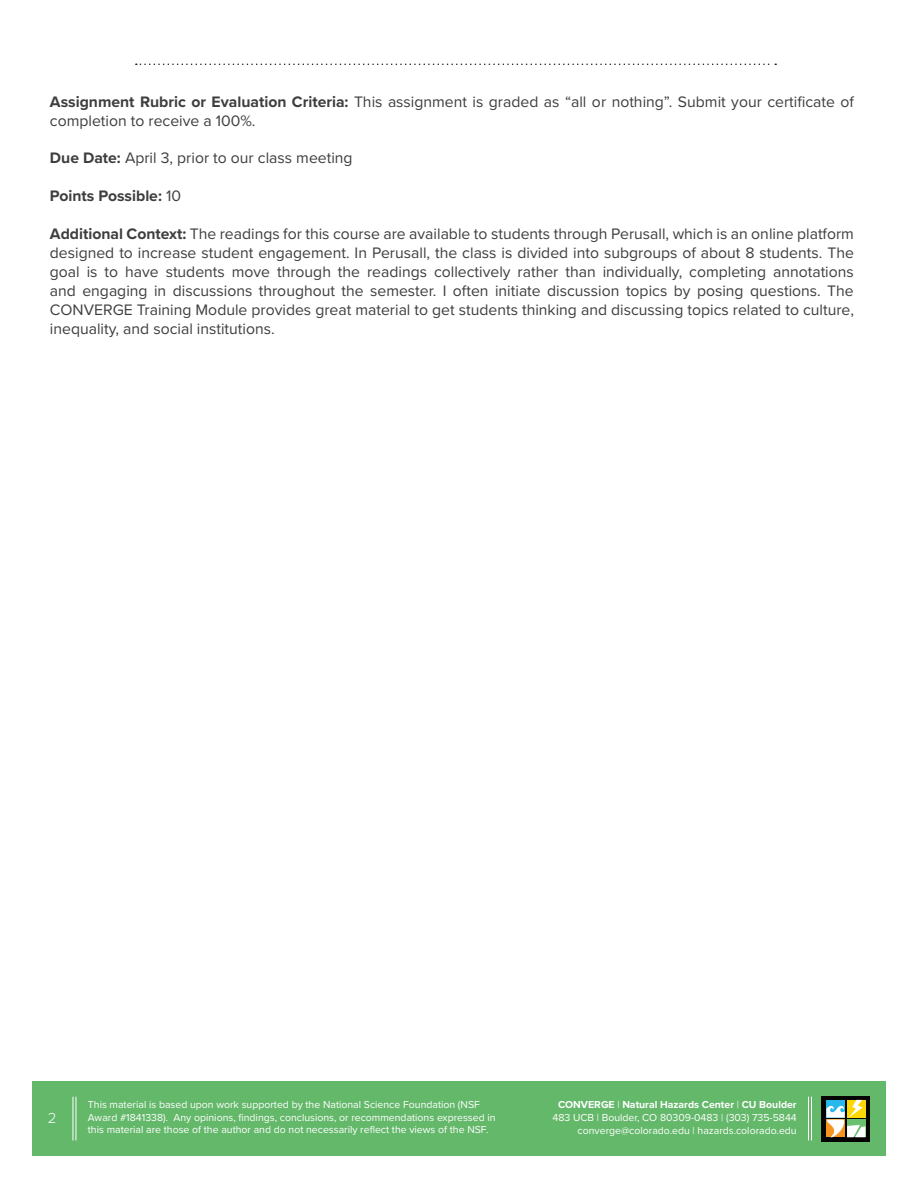
<style>
.page{position:relative;width:918px;height:1188px;background:#fff}
.page>*{position:absolute;margin:0;border:0;box-sizing:border-box;transform-origin:0 0}
.t1{font:15.75px/18.9px "Proxima Nova";color:#3e3e3f}
.t2{font:700 15.75px "Proxima Nova";color:#3e3e3f}
.t3{font:300 15px "Proxima Nova";color:#fff}
.t4{font:10.5px/12.6px "Proxima Nova";color:#fff}
.s1{font-weight:700}
.s2{font-weight:400}
</style>
<div class="page">
<div style="left:32px;top:1081px;width:854px;height:75px;background:#64b86a"></div>
<div style="left:822px;top:1096px;width:48px;height:46px;background:#040503"></div>
<svg style="left:826px;top:1100px;width:39px;height:37px"></svg>
<hr style="left:76px;top:1097px;width:1px;height:43px;background:#fff">
<hr style="left:73px;top:1097px;width:1px;height:43px;background:#fff">
<hr style="left:811px;top:1097px;width:1px;height:43px;background:#fff">
<hr style="left:808px;top:1097px;width:1px;height:43px;background:#fff">
<svg style="left:136px;top:64px;width:640px;height:1px"></svg>
<p class="t1" style="left:50px;top:91px;width:806px"><span class="s1">Assignment Rubric or Evaluation Criteria:</span> This assignment is graded as “all or nothing”. Submit your certificate of completion to receive a 100%.</p>
<p class="t1" style="left:50px;top:148px;width:304px"><span class="s1">Due Date:</span> April 3, prior to our class meeting</p>
<p class="t2" style="left:50px;top:184px;width:133px">Points Possible: <span class="s2">10</span></p>
<p class="t1" style="left:50px;top:224px;width:806px;text-align:justify"><span class="s1">Additional Context:</span> The readings for this course are available to students through Perusall, which is an online platform designed to increase student engagement. In Perusall, the class is divided into subgroups of about 8 students. The goal is to have students move through the readings collectively rather than individually, completing annotations and engaging in discussions throughout the semester. I often initiate discussion topics by posing questions. The CONVERGE Training Module provides great material to get students thinking and discussing topics related to culture, inequality, and social institutions.</p>
<p class="t3" style="left:48px;top:1107px;width:10px">2</p>
<p class="t4" style="left:88px;top:1098px;width:409px">This material is based upon work supported by the National Science Foundation (NSF<br>Award #1841338). Any opinions, findings, conclusions, or recommendations expressed in this material are those of the author and do not necessarily reflect the views of the NSF.</p>
<p class="t4" style="left:553px;top:1098px;width:246px;text-align:right"><span class="s1">CONVERGE</span> | <span class="s1">Natural Hazards Center</span> | <span class="s1">CU Boulder<br></span>483 UCB | Boulder, CO 80309-0483 | (303) 735-5844 converge@colorado.edu | hazards.colorado.edu</p>
</div>
